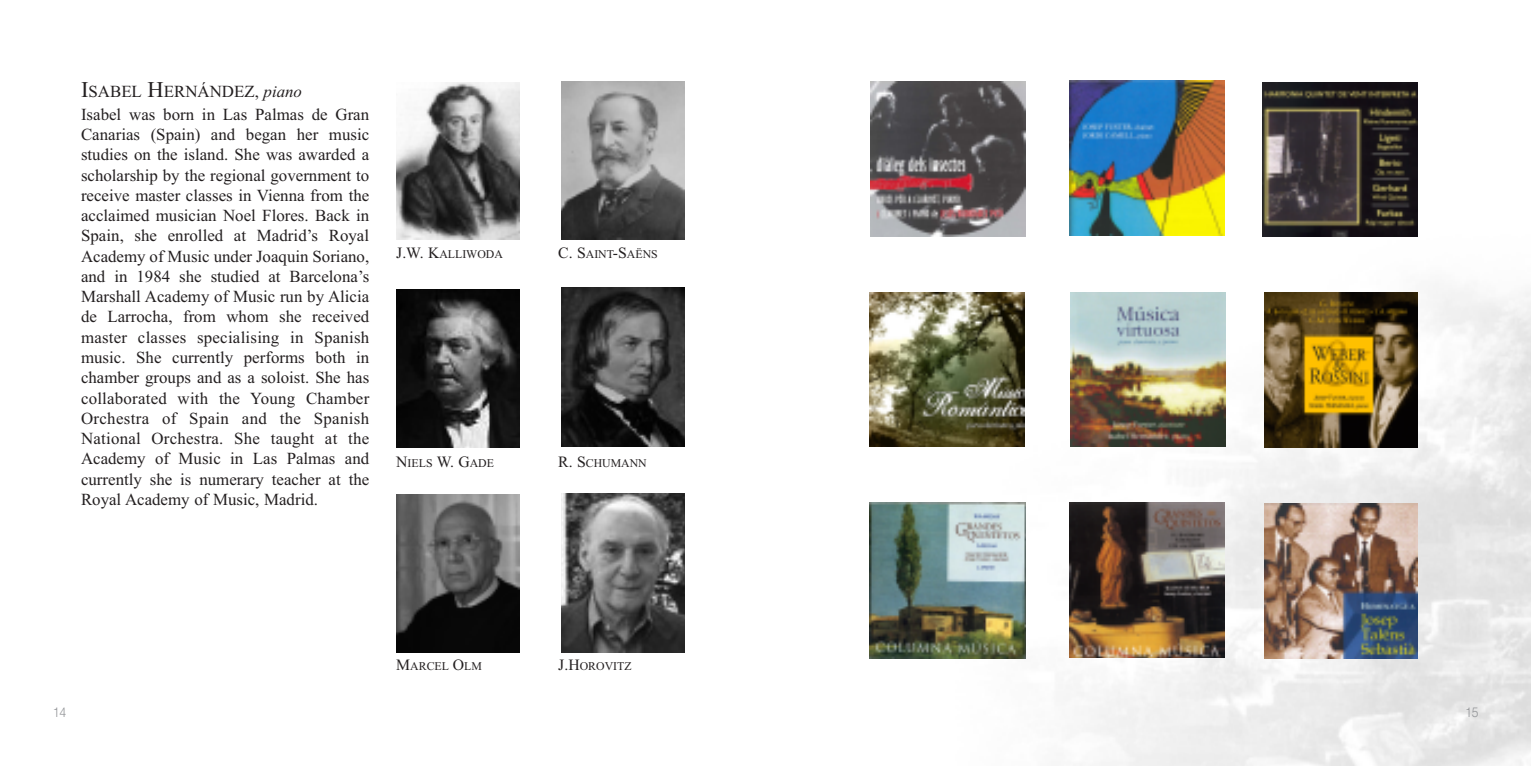
<style>
.page{position:relative;width:1531px;height:766px;background:#fff}
.page>*{position:absolute;margin:0;border:0;box-sizing:border-box;transform-origin:0 0}
.t1{font:16.88px/20.2px "Times New Roman";color:#231f20}
.t2{font:300 13.5px "Helvetica";color:#939598;scale:.9 1}
.t3{font:11.7px "Times New Roman";color:#231f20}
.s1{font-size:22.5px}
.s2{font-style:italic}
.s3{font-size:15.75px}
</style>
<div class="page">
<img style="left:869px;top:80px;width:662px;height:685px">
<img style="left:870px;top:503px;width:155px;height:155px">
<img style="left:1070px;top:503px;width:154px;height:154px">
<img style="left:1264px;top:292px;width:153px;height:155px">
<img style="left:871px;top:81px;width:155px;height:155px">
<img style="left:1263px;top:82px;width:154px;height:154px">
<img style="left:1264px;top:503px;width:153px;height:155px">
<img style="left:1069px;top:80px;width:155px;height:155px">
<img style="left:870px;top:292px;width:155px;height:155px">
<img style="left:1070px;top:292px;width:155px;height:155px">
<img style="left:561px;top:81px;width:123px;height:158px">
<img style="left:396px;top:82px;width:124px;height:157px">
<img style="left:396px;top:494px;width:124px;height:158px">
<img style="left:396px;top:289px;width:124px;height:158px">
<img style="left:561px;top:288px;width:123px;height:158px">
<img style="left:561px;top:493px;width:123px;height:159px">
<p class="t1" style="left:81px;top:79px;width:290px;line-height:23.2px"><span class="s1">I</span>SABEL <span class="s1">H</span>ERNÁNDEZ, <span class="s2">piano<br></span>Isabel was born in Las Palmas de Gran</p>
<p class="t1" style="left:81px;top:124px;width:290px;text-align:justify">Canarias (Spain) and began her music studies on the island. She was awarded a scholarship by the regional government to receive master classes in Vienna from the acclaimed musician Noel Flores. Back in Spain, she enrolled at Madrid’s Royal Academy of Music under Joaquin Soriano, and in 1984 she studied at Barcelona’s Marshall Academy of Music run by Alicia de Larrocha, from whom she received master classes specialising in Spanish music. She currently performs both in chamber groups and as a soloist. She has collaborated with the Young Chamber Orchestra of Spain and the Spanish National Orchestra. She taught at the Academy of Music in Las Palmas and currently she is numerary teacher at the Royal Academy of Music, Madrid.</p>
<p class="t3" style="left:396px;top:247px;width:108px"><span class="s3">J.W. K</span>ALLIWODA</p>
<p class="t3" style="left:558px;top:247px;width:101px"><span class="s3">C. S</span>AINT<span class="s3">-S</span>AËNS</p>
<p class="t3" style="left:396px;top:455px;width:99px"><span class="s3">N</span>IELS <span class="s3">W. G</span>ADE</p>
<p class="t3" style="left:558px;top:455px;width:90px"><span class="s3">R. S</span>CHUMANN</p>
<p class="t3" style="left:396px;top:658px;width:87px"><span class="s3">M</span>ARCEL <span class="s3">O</span>LM</p>
<p class="t3" style="left:558px;top:658px;width:75px"><span class="s3">J.H</span>OROVITZ</p>
<p class="t2" style="left:53px;top:707px;width:17px">14</p>
<p class="t2" style="left:1465px;top:707px;width:17px">15</p>
</div>
